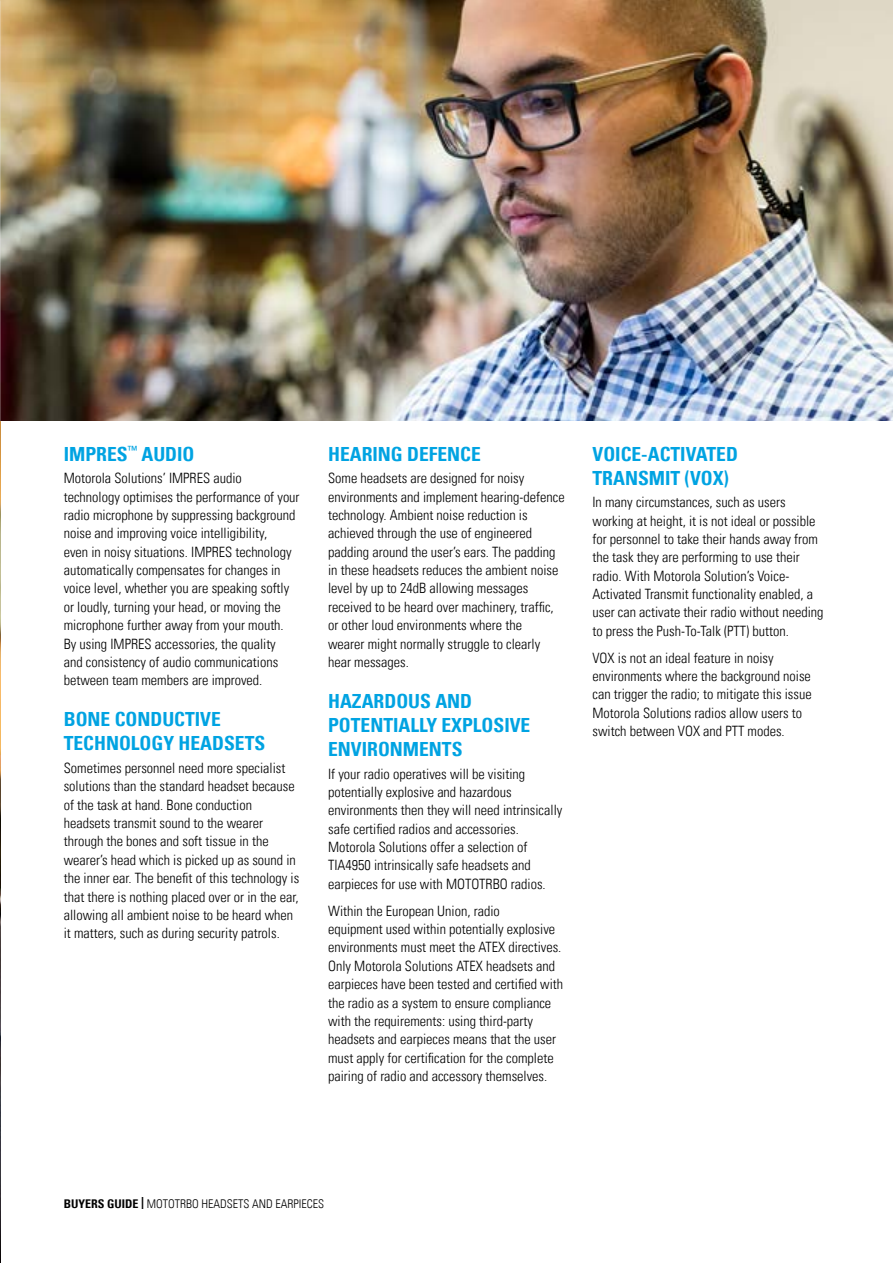
<style>
.page{position:relative;width:893px;height:1263px;background:#fff}
.page>*{position:absolute;margin:0;border:0;box-sizing:border-box;transform-origin:0 0}
.t1{font:700 condensed 19.5px/24px "Univers LT";color:#00a3e2}
.t2{font:300 condensed 14.25px/18.3px "Univers LT";color:#000}
.t3{font:300 condensed 12px "Univers LT";color:#000}
.s1{font-weight:700}
</style>
<div class="page">
<img style="left:0;top:421px;width:1px;height:842px">
<img style="left:0;top:0;width:893px;height:421px">
<h1 class="t1" style="left:64px;top:442px;width:132px">IMPRES<sup>™</sup> AUDIO</h1>
<p class="t2" style="left:64px;top:469px;width:237px">Motorola Solutions’ IMPRES audio technology optimises the performance of your radio microphone by suppressing background noise and improving voice intelligibility,<br>even in noisy situations. IMPRES technology automatically compensates for changes in voice level, whether you are speaking softly or loudly, turning your head, or moving the microphone further away from your mouth.<br>By using IMPRES accessories, the quality<br>and consistency of audio communications between team members are improved.</p>
<h1 class="t1" style="left:64px;top:707px;width:203px">BONE CONDUCTIVE<br>TECHNOLOGY HEADSETS</h1>
<p class="t2" style="left:64px;top:759px;width:237px">Sometimes personnel need more specialist solutions than the standard headset because of the task at hand. Bone conduction headsets transmit sound to the wearer through the bones and soft tissue in the wearer’s head which is picked up as sound in the inner ear. The benefit of this technology is that there is nothing placed over or in the ear, allowing all ambient noise to be heard when it matters, such as during security patrols.</p>
<h1 class="t1" style="left:328px;top:442px;width:154px">HEARING DEFENCE</h1>
<p class="t2" style="left:328px;top:469px;width:238px">Some headsets are designed for noisy environments and implement hearing-defence technology. Ambient noise reduction is achieved through the use of engineered padding around the user’s ears. The padding in these headsets reduces the ambient noise level by up to 24dB allowing messages received to be heard over machinery, traffic, or other loud environments where the<br>wearer might normally struggle to clearly hear messages.</p>
<h1 class="t1" style="left:328px;top:689px;width:204px">HAZARDOUS AND<br>POTENTIALLY EXPLOSIVE<br>ENVIRONMENTS</h1>
<p class="t2" style="left:328px;top:764px;width:236px">If your radio operatives will be visiting potentially explosive and hazardous environments then they will need intrinsically safe certified radios and accessories.<br>Motorola Solutions offer a selection of TIA4950 intrinsically safe headsets and earpieces for use with MOTOTRBO radios.</p>
<p class="t2" style="left:328px;top:901px;width:236px">Within the European Union, radio<br>equipment used within potentially explosive environments must meet the ATEX directives.<br>Only Motorola Solutions ATEX headsets and earpieces have been tested and certified with the radio as a system to ensure compliance with the requirements: using third-party headsets and earpieces means that the user must apply for certification for the complete pairing of radio and accessory themselves.</p>
<h1 class="t1" style="left:592px;top:442px;width:147px">VOICE-ACTIVATED<br>TRANSMIT (VOX)</h1>
<p class="t2" style="left:592px;top:493px;width:233px">In many circumstances, such as users working at height, it is not ideal or possible for personnel to take their hands away from the task they are performing to use their radio. With Motorola Solution’s Voice-Activated Transmit functionality enabled, a user can activate their radio without needing to press the Push-To-Talk (PTT) button.</p>
<p class="t2" style="left:592px;top:648px;width:221px">VOX is not an ideal feature in noisy environments where the background noise can trigger the radio; to mitigate this issue Motorola Solutions radios allow users to switch between VOX and PTT modes.</p>
<p class="t3" style="left:64px;top:1196px;width:262px"><span class="s1">BUYERS GUIDE |</span> MOTOTRBO HEADSETS AND EARPIECES</p>
</div>
